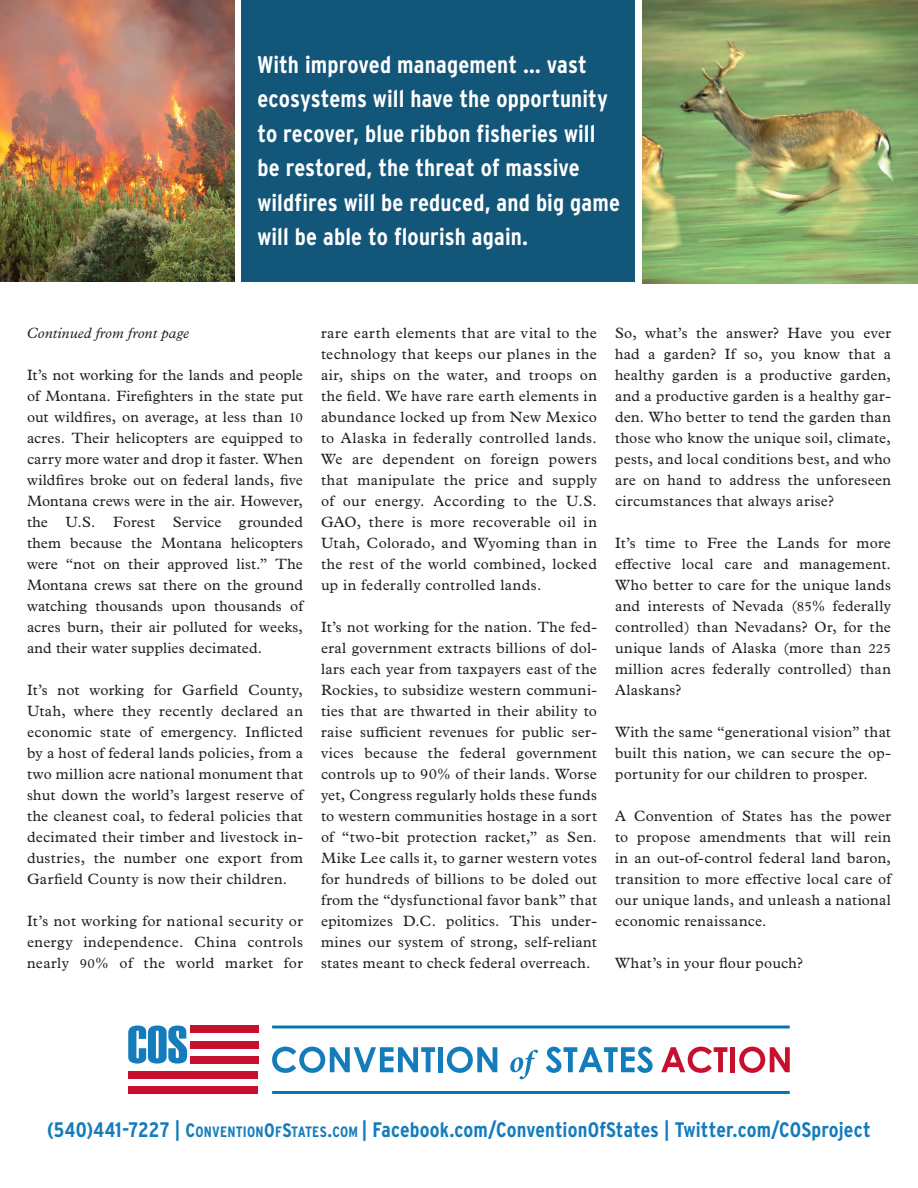
<style>
.page{position:relative;width:918px;height:1188px;background:#fff}
.page>*{position:absolute;margin:0;border:0;box-sizing:border-box;transform-origin:0 0}
.QOUTE{font:700 24px/34.5px "Interstate Condensed";letter-spacing:.005em;color:#fff}
.t1{font:700 21px "Interstate Condensed";letter-spacing:.005em;color:#157cbc}
.Three_Column{font:15px/21px "Plantin MT Pro";letter-spacing:.02em;color:#231f20;text-align:justify}
.Three_Column-2{font:italic 15px "Plantin MT Pro";letter-spacing:.01em;color:#231f20}
.s1{font-size:13.5px}
.s2{font-size:19.5px}
.s3{font-size:15px}
</style>
<div class="page">
<div style="left:242px;top:0;width:393px;height:282px;background:#12567a"></div>
<hr style="left:272px;top:1091px;width:518px;height:3px;background:#0575b0">
<hr style="left:272px;top:1026px;width:518px;height:3px;background:#0575b0">
<div style="left:190px;top:1026px;width:68px;height:7px;background:#c70f2e"></div>
<div style="left:190px;top:1041px;width:68px;height:7px;background:#c70f2e"></div>
<div style="left:190px;top:1056px;width:68px;height:8px;background:#c70f2e"></div>
<div style="left:128px;top:1071px;width:130px;height:8px;background:#c70f2e"></div>
<div style="left:128px;top:1086px;width:130px;height:8px;background:#c70f2e"></div>
<svg style="left:128px;top:1026px;width:59px;height:38px"></svg>
<svg style="left:272px;top:1047px;width:163px;height:26px"></svg>
<div style="left:438px;top:1047px;width:5px;height:25px;background:#157cbc"></div>
<svg style="left:447px;top:1047px;width:50px;height:26px"></svg>
<svg style="left:546px;top:1047px;width:107px;height:26px"></svg>
<svg style="left:510px;top:1050px;width:28px;height:29px"></svg>
<svg style="left:661px;top:1047px;width:66px;height:26px"></svg>
<div style="left:730px;top:1047px;width:5px;height:25px;background:#c70f2e"></div>
<svg style="left:739px;top:1047px;width:51px;height:26px"></svg>
<img style="left:0;top:0;width:234px;height:282px">
<img style="left:643px;top:0;width:275px;height:284px">
<p class="QOUTE" style="left:257px;top:47px;width:364px">With improved management … vast ecosystems will have the opportunity to recover, blue ribbon fisheries will be restored, the threat of massive wildfires will be reduced, and big game will be able to flourish again.</p>
<p class="Three_Column-2" style="left:27px;top:324px;width:163px">Continued from front page</p>
<p class="Three_Column" style="left:27px;top:365px;width:278px">It’s not working for the lands and people of Montana. Firefighters in the state put out wildfires, on average, at less than <span class="s1">10 </span>acres. Their helicopters are equipped to carry more water and drop it faster. When wildfires broke out on federal lands, five Montana crews were in the air. However, the U.S. Forest Service grounded them because the Montana helicopters were “not on their approved list.” The Montana crews sat there on the ground watching thousands upon thousands of acres burn, their air polluted for weeks, and their water supplies decimated.</p>
<p class="Three_Column" style="left:27px;top:680px;width:278px">It’s not working for Garfield County, Utah, where they recently declared an economic state of emergency. Inflicted by a host of federal lands policies, from a two million acre national monument that shut down the world’s largest reserve of the cleanest coal, to federal policies that decimated their timber and livestock in&shy;dustries, the number one export from Garfield County is now their children.</p>
<p class="Three_Column" style="left:27px;top:911px;width:278px">It’s not working for national security or energy independence. China controls nearly <span class="s1">90</span>% of the world market for</p>
<p class="Three_Column" style="left:321px;top:323px;width:278px">rare earth elements that are vital to the technology that keeps our planes in the air, ships on the water, and troops on the field. We have rare earth elements in abundance locked up from New Mexico to Alaska in federally controlled lands.<br>We are dependent on foreign powers that manipulate the price and supply of our energy. According to the U.S.<br>GAO, there is more recoverable oil in Utah, Colorado, and Wyoming than in the rest of the world combined, locked up in federally controlled lands.</p>
<p class="Three_Column" style="left:321px;top:617px;width:278px">It’s not working for the nation. The fed&shy;eral government extracts billions of dol&shy;lars each year from taxpayers east of the Rockies, to subsidize western communi&shy;ties that are thwarted in their ability to raise sufficient revenues for public ser&shy;vices because the federal government controls up to 90% of their lands. Worse yet, Congress regularly holds these funds to western communities hostage in a sort of “two-bit protection racket,” as Sen.<br>Mike Lee calls it, to garner western votes for hundreds of billions to be doled out from the “dysfunctional favor bank” that epitomizes D.C. politics. This under&shy;mines our system of strong, self-reliant states meant to check federal overreach.</p>
<p class="Three_Column" style="left:615px;top:323px;width:278px">So, what’s the answer? Have you ever had a garden? If so, you know that a healthy garden is a productive garden, and a productive garden is a healthy gar&shy;den. Who better to tend the garden than those who know the unique soil, climate, pests, and local conditions best, and who are on hand to address the unforeseen circumstances that always arise?</p>
<p class="Three_Column" style="left:615px;top:533px;width:278px">It’s time to Free the Lands for more effective local care and management.<br>Who better to care for the unique lands and interests of Nevada (<span class="s1">85</span>% federally controlled) than Nevadans? Or, for the unique lands of Alaska (more than <span class="s1">225 </span>million acres federally controlled) than Alaskans?</p>
<p class="Three_Column" style="left:615px;top:722px;width:278px">With the same “generational vision” that built this nation, we can secure the op&shy;portunity for our children to prosper.</p>
<p class="Three_Column" style="left:615px;top:806px;width:278px">A Convention of States has the power to propose amendments that will rein in an out-of-control federal land baron, transition to more effective local care of our unique lands, and unleash a national economic renaissance.</p>
<p class="Three_Column" style="left:615px;top:953px;width:190px">What’s in your flour pouch?</p>
<p class="t1" style="left:47px;top:1118px;width:825px">(540)441-7227 | <span class="s2">C</span><span class="s3">ONVENTION</span><span class="s2">O</span><span class="s3">F</span><span class="s2">S</span><span class="s3">TATES</span><span class="s2">.</span><span class="s3">COM</span> | Facebook.com/ConventionOfStates | Twitter.com/COSproject</p>
</div>
